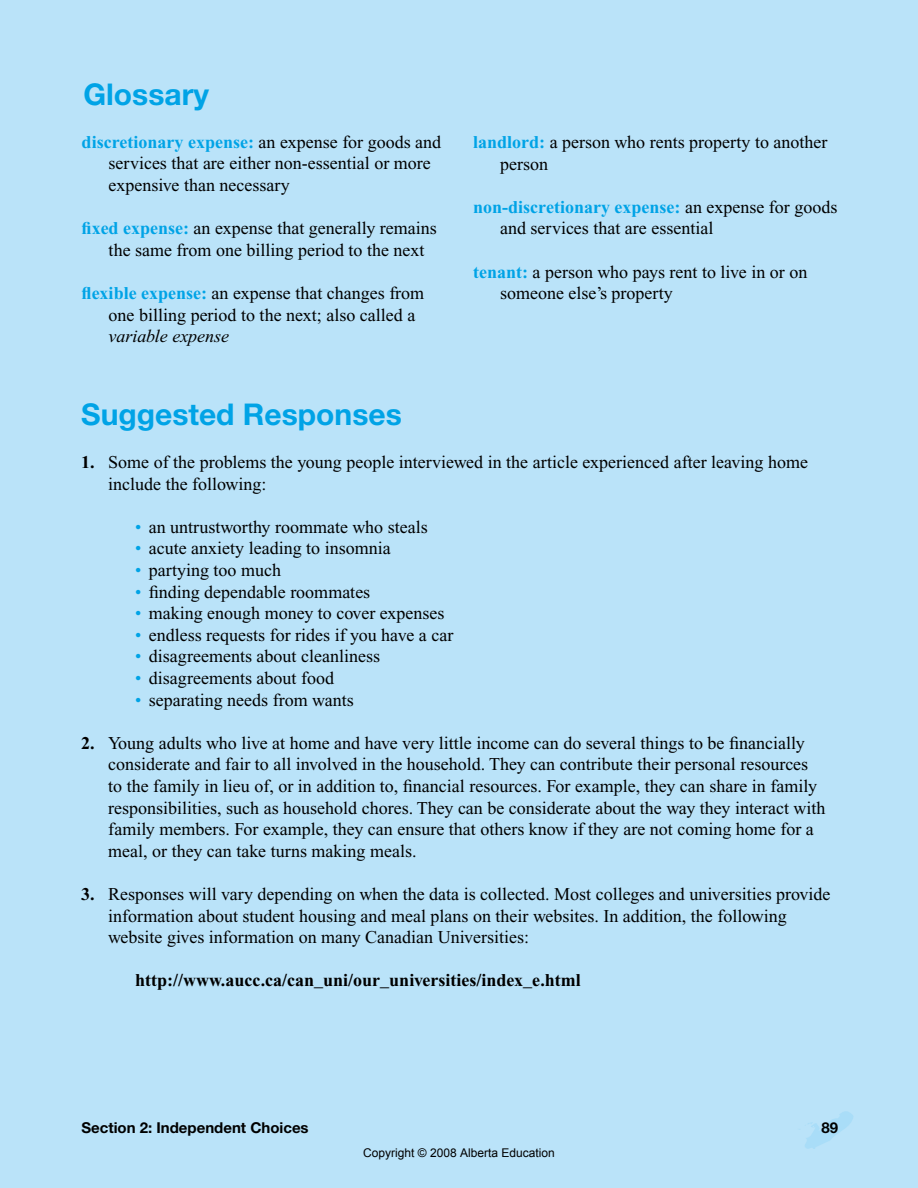
<style>
.page{position:relative;width:918px;height:1188px;background:#bae3f9}
.page>*{position:absolute;margin:0;border:0;box-sizing:border-box;transform-origin:0 0}
.t1{font:700 30px "Helvetica Neue";color:#00a3e6}
.t2{font:18px/21.6px "Times New Roman";color:#000}
.t3{font:700 18px "Times New Roman";color:#000}
.t4{font:italic 18px "Times New Roman";color:#000}
.t5{font:700 15px "Helvetica Neue";color:#000}
.t6{font:12px "Arial";color:#000}
.s1{font-weight:700;color:#00a3e6}
.s2{font-weight:700}
.s3{color:#00a3e6}
</style>
<div class="page">
<svg style="left:805px;top:1111px;width:48px;height:38px"></svg>
<h1 class="t1" style="left:83px;top:75px;width:127px">Glossary</h1>
<p class="t2" style="left:109px;top:131px;width:334px;text-indent:-27px"><span class="s1">discretionary expense:</span> an expense for goods and services that are either non-essential or more expensive than necessary</p>
<p class="t2" style="left:109px;top:218px;width:330px;text-indent:-27px"><span class="s1">fixed expense:</span> an expense that generally remains the same from one billing period to the next</p>
<p class="t2" style="left:109px;top:283px;width:317px;text-indent:-27px"><span class="s1">flexible expense:</span> an expense that changes from one billing period to the next; also called a</p>
<p class="t4" style="left:109px;top:327px;width:122px">variable expense</p>
<p class="t2" style="left:500px;top:132px;width:329px;text-indent:-27px"><span class="s1">landlord:</span> a person who rents property to another person</p>
<p class="t2" style="left:500px;top:196px;width:339px;text-indent:-27px"><span class="s1">non-discretionary expense:</span> an expense for goods and services that are essential</p>
<p class="t2" style="left:500px;top:261px;width:309px;text-indent:-27px"><span class="s1">tenant:</span> a person who pays rent to live in or on someone else’s property</p>
<h1 class="t1" style="left:81px;top:396px;width:322px">Suggested Responses</h1>
<p class="t2" style="left:108px;top:452px;width:701px;text-indent:-27px"><span class="s2">1.</span> Some of the problems the young people interviewed in the article experienced after leaving home include the following:</p>
<p class="t2" style="left:135px;top:516px;width:294px"><span class="s3">•</span> an untrustworthy roommate who steals</p>
<p class="t2" style="left:135px;top:538px;width:257px"><span class="s3">•</span> acute anxiety leading to insomnia</p>
<p class="t2" style="left:135px;top:560px;width:147px"><span class="s3">•</span> partying too much</p>
<p class="t2" style="left:135px;top:581px;width:237px"><span class="s3">•</span> finding dependable roommates</p>
<p class="t2" style="left:135px;top:603px;width:311px"><span class="s3">•</span> making enough money to cover expenses</p>
<p class="t2" style="left:135px;top:624px;width:320px"><span class="s3">•</span> endless requests for rides if you have a car</p>
<p class="t2" style="left:135px;top:646px;width:246px"><span class="s3">•</span> disagreements about cleanliness</p>
<p class="t2" style="left:135px;top:668px;width:200px"><span class="s3">•</span> disagreements about food</p>
<p class="t2" style="left:135px;top:689px;width:220px"><span class="s3">•</span> separating needs from wants</p>
<p class="t2" style="left:108px;top:732px;width:719px;text-indent:-27px"><span class="s2">2.</span> Young adults who live at home and have very little income can do several things to be financially considerate and fair to all involved in the household. They can contribute their personal resources to the family in lieu of, or in addition to, financial resources. For example, they can share in family responsibilities, such as household chores. They can be considerate about the way they interact with family members. For example, they can ensure that others know if they are not coming home for a meal, or they can take turns making meals.</p>
<p class="t2" style="left:108px;top:884px;width:724px;text-indent:-27px"><span class="s2">3.</span> Responses will vary depending on when the data is collected. Most colleges and universities provide information about student housing and meal plans on their websites. In addition, the following website gives information on many Canadian Universities:</p>
<p class="t3" style="left:135px;top:970px;width:447px">http://www.aucc.ca/can_uni/our_universities/index_e.html</p>
<p class="t5" style="left:81px;top:1119px;width:229px">Section 2: Independent Choices</p>
<p class="t5" style="left:821px;top:1118px;width:18px">89</p>
<p class="t6" style="left:363px;top:1145px;width:193px">Copyright © 2008 Alberta Education</p>
</div>
